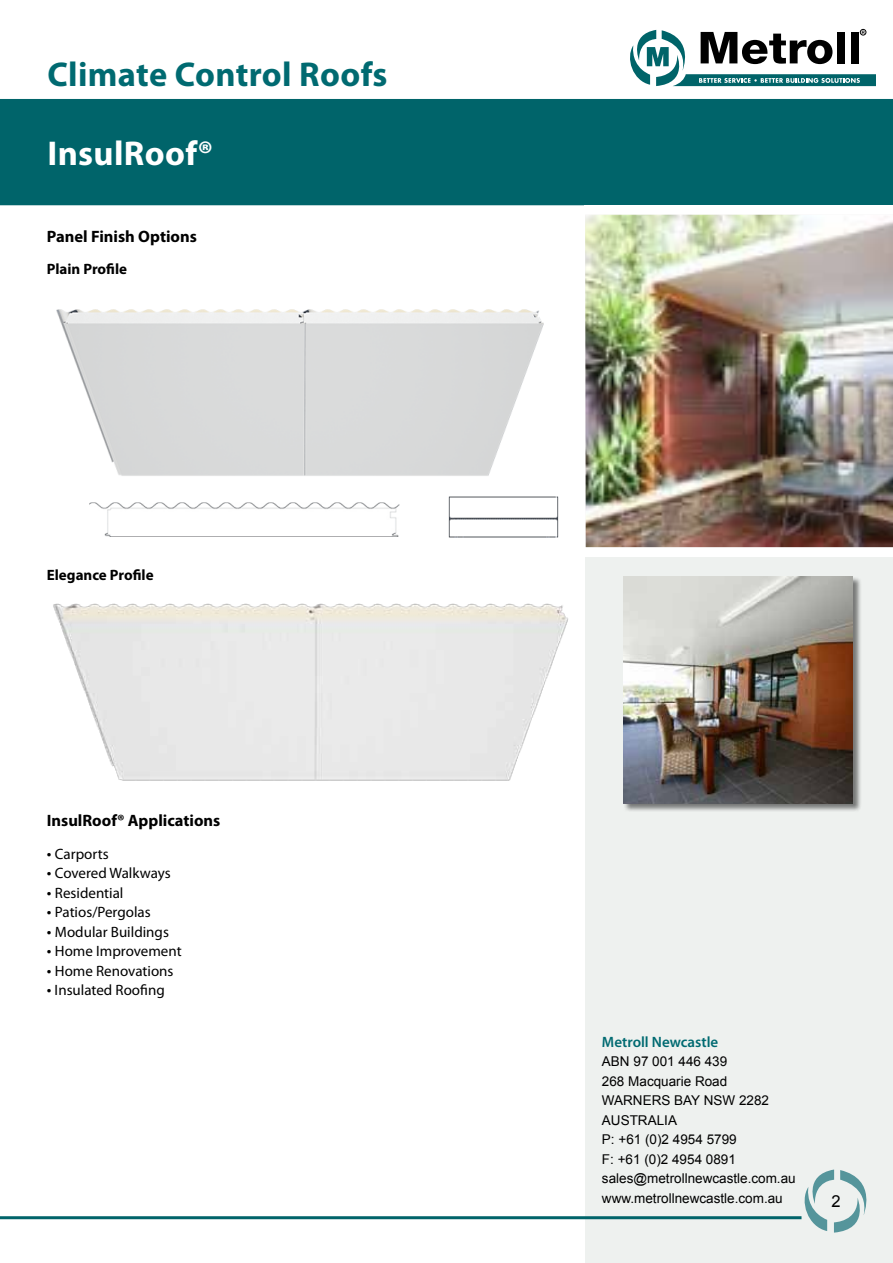
<style>
.page{position:relative;width:893px;height:1263px;background:#fff}
.page>*{position:absolute;margin:0;border:0;box-sizing:border-box;transform-origin:0 0}
.t1{font:700 34.5px "Myriad Pro";letter-spacing:.01em;color:#006a71}
.t2{font:700 34.5px "Myriad Pro";letter-spacing:.01em;color:#fff}
.t3{font:700 16.5px "Myriad Pro";color:#000}
.t4{font:16.5px "Arial";color:#000}
.t5{font:15px "Myriad Pro";color:#000}
.t6{font:700 15px "Myriad Pro";color:#000}
.t7{font:600 15px "Myriad Pro";color:#006a71}
.t8{font:13.5px/19.5px "Arial";color:#000}
.s1{font-size:16.5px}
</style>
<div class="page">
<div style="left:585px;top:176px;width:308px;height:1087px;background:#eef1ef"></div>
<div style="left:0;top:99px;width:893px;height:106px;background:#00646a"></div>
<svg style="left:799px;top:1169px;width:68px;height:63px"></svg>
<hr style="left:0;top:1216px;width:801px;height:3px;background:#00646a">
<div style="left:860px;top:29px;width:6px;height:7px;border:1px solid #000;border-radius:50%"></div>
<svg style="left:630px;top:30px;width:246px;height:56px"></svg>
<div style="left:585px;top:205px;width:308px;height:352px;background:#fff"></div>
<img style="left:585px;top:215px;width:308px;height:332px">
<div style="left:623px;top:576px;width:239px;height:236px;background:#000;opacity:.5"></div>
<img style="left:624px;top:576px;width:229px;height:228px">
<img style="left:56px;top:309px;width:503px;height:229px">
<img style="left:53px;top:603px;width:515px;height:178px">
<h1 class="t1" style="left:47px;top:52px;width:342px">Climate Control Roofs</h1>
<h1 class="t2" style="left:47px;top:131px;width:167px">InsulRoof®</h1>
<p class="t3" style="left:47px;top:226px;width:152px">Panel Finish Options</p>
<p class="t6" style="left:47px;top:260px;width:82px">Plain Profile</p>
<p class="t6" style="left:47px;top:565px;width:108px">Elegance Profile</p>
<p class="t3" style="left:47px;top:810px;width:175px">InsulRoof® Applications</p>
<p class="t5" style="left:47px;top:844px;width:63px"><span class="s1">•</span> Carports</p>
<p class="t5" style="left:47px;top:864px;width:125px"><span class="s1">•</span> Covered Walkways</p>
<p class="t5" style="left:47px;top:883px;width:78px"><span class="s1">•</span> Residential</p>
<p class="t5" style="left:47px;top:903px;width:105px"><span class="s1">•</span> Patios/Pergolas</p>
<p class="t5" style="left:47px;top:922px;width:124px"><span class="s1">•</span> Modular Buildings</p>
<p class="t5" style="left:47px;top:942px;width:136px"><span class="s1">•</span> Home Improvement</p>
<p class="t5" style="left:47px;top:961px;width:128px"><span class="s1">•</span> Home Renovations</p>
<p class="t5" style="left:47px;top:981px;width:119px"><span class="s1">•</span> Insulated Roofing</p>
<p class="t7" style="left:602px;top:1032px;width:118px">Metroll Newcastle</p>
<p class="t8" style="left:602px;top:1052px;width:195px">ABN 97 001 446 439<br>268 Macquarie Road<br>WARNERS BAY NSW 2282<br>AUSTRALIA<br>P: +61 (0)2 4954 5799<br>F: +61 (0)2 4954 0891 sales@metrollnewcastle.com.au www.metrollnewcastle.com.au</p>
<p class="t4" style="left:831px;top:1190px;width:11px">2</p>
</div>
